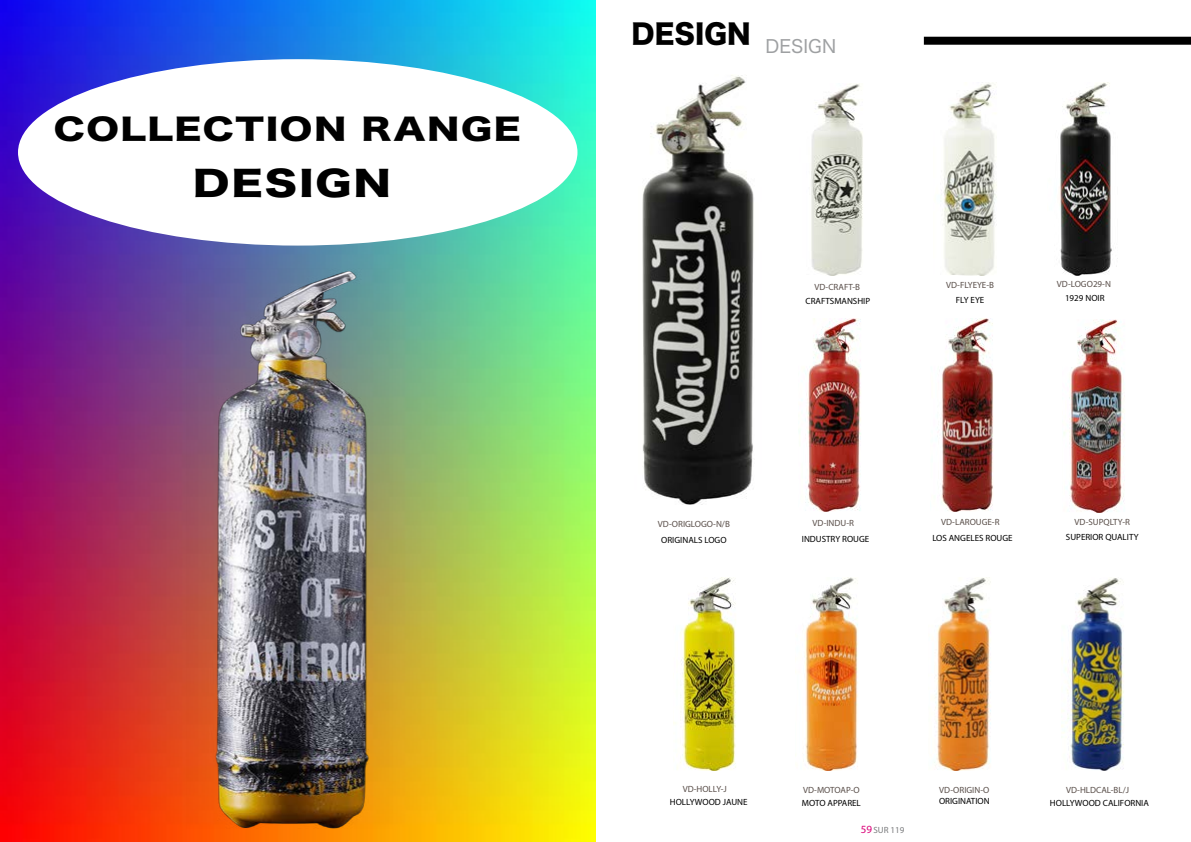
<style>
.page{position:relative;width:1191px;height:842px;background:#fff}
.page>*{position:absolute;margin:0;border:0;box-sizing:border-box;transform-origin:0 0}
.t1{font:34px "Hiragino Sans W8";letter-spacing:.04em;color:#000;scale:1.27 1}
.t2{font:29.2px "Hiragino Sans W8";letter-spacing:.04em;color:#000;scale:1.27 1}
.t3{font:27px "Hiragino Sans W8";color:#000}
.t4{font:9px "Myriad Pro";color:#000}
.t5{font:9px "Myriad Pro";color:#5a4f4a}
.t6{font:9px "Myriad Pro";color:#7b7c7e}
.s1{font-size:11px;color:#da0078}
</style>
<div class="page">
<img style="left:0;top:0;width:595px;height:842px">
<div style="left:18px;top:59px;width:559px;height:187px;background:#fff;border-radius:50%"></div>
<img style="left:187px;top:269px;width:205px;height:560px">
<img style="left:673px;top:578px;width:63px;height:192px">
<img style="left:805px;top:318px;width:56px;height:193px">
<img style="left:1059px;top:83px;width:59px;height:193px">
<img style="left:642px;top:75px;width:112px;height:429px">
<img style="left:934px;top:578px;width:57px;height:192px">
<img style="left:1064px;top:320px;width:60px;height:192px">
<img style="left:941px;top:318px;width:52px;height:193px">
<img style="left:805px;top:578px;width:53px;height:192px">
<img style="left:943px;top:83px;width:54px;height:193px">
<img style="left:811px;top:84px;width:52px;height:192px">
<img style="left:1061px;top:578px;width:63px;height:192px">
<div style="left:924px;top:37px;width:267px;height:8px;background:#000"></div>
<h2 class="t2" style="left:54px;top:113px;width:369px">COLLECTION RANGE</h2>
<h1 class="t1" style="left:193px;top:164px;width:158px">DESIGN</h1>
<h3 class="t3" style="left:631px;top:19px;width:206px">DESIGN <sub>DESIGN</sub></h3>
<p class="t5" style="left:814px;top:281px;width:47px">VD-CRAFT-B</p>
<p class="t5" style="left:946px;top:279px;width:49px">VD-FLYEYE-B</p>
<p class="t5" style="left:1057px;top:278px;width:55px">VD-LOGO29-N</p>
<p class="t4" style="left:805px;top:295px;width:66px">CRAFTSMANSHIP</p>
<p class="t4" style="left:956px;top:294px;width:30px">FLY EYE</p>
<p class="t4" style="left:1065px;top:293px;width:41px">1929 NOIR</p>
<p class="t5" style="left:658px;top:519px;width:73px">VD-ORIGLOGO-N/B</p>
<p class="t5" style="left:812px;top:518px;width:43px">VD-INDU-R</p>
<p class="t5" style="left:941px;top:516px;width:60px">VD-LAROUGE-R</p>
<p class="t5" style="left:1074px;top:516px;width:57px">VD-SUPQLTY-R</p>
<p class="t4" style="left:661px;top:534px;width:67px">ORIGINALS LOGO</p>
<p class="t4" style="left:932px;top:533px;width:82px">LOS ANGELES ROUGE</p>
<p class="t4" style="left:1066px;top:531px;width:74px">SUPERIOR QUALITY</p>
<p class="t4" style="left:802px;top:533px;width:69px">INDUSTRY ROUGE</p>
<p class="t5" style="left:682px;top:783px;width:46px">VD-HOLLY-J</p>
<p class="t5" style="left:803px;top:785px;width:58px">VD-MOTOAP-O</p>
<p class="t5" style="left:939px;top:785px;width:52px">VD-ORIGIN-O</p>
<p class="t5" style="left:1066px;top:785px;width:64px">VD-HLDCAL-BL/J</p>
<p class="t4" style="left:802px;top:797px;width:60px">MOTO APPAREL</p>
<p class="t4" style="left:939px;top:795px;width:52px">ORIGINATION</p>
<p class="t4" style="left:670px;top:796px;width:79px">HOLLYWOOD JAUNE</p>
<p class="t4" style="left:1050px;top:797px;width:101px">HOLLYWOOD CALIFORNIA</p>
<p class="t6" style="left:861px;top:825px;width:45px"><span class="s1">59</span>SUR 119</p>
</div>
